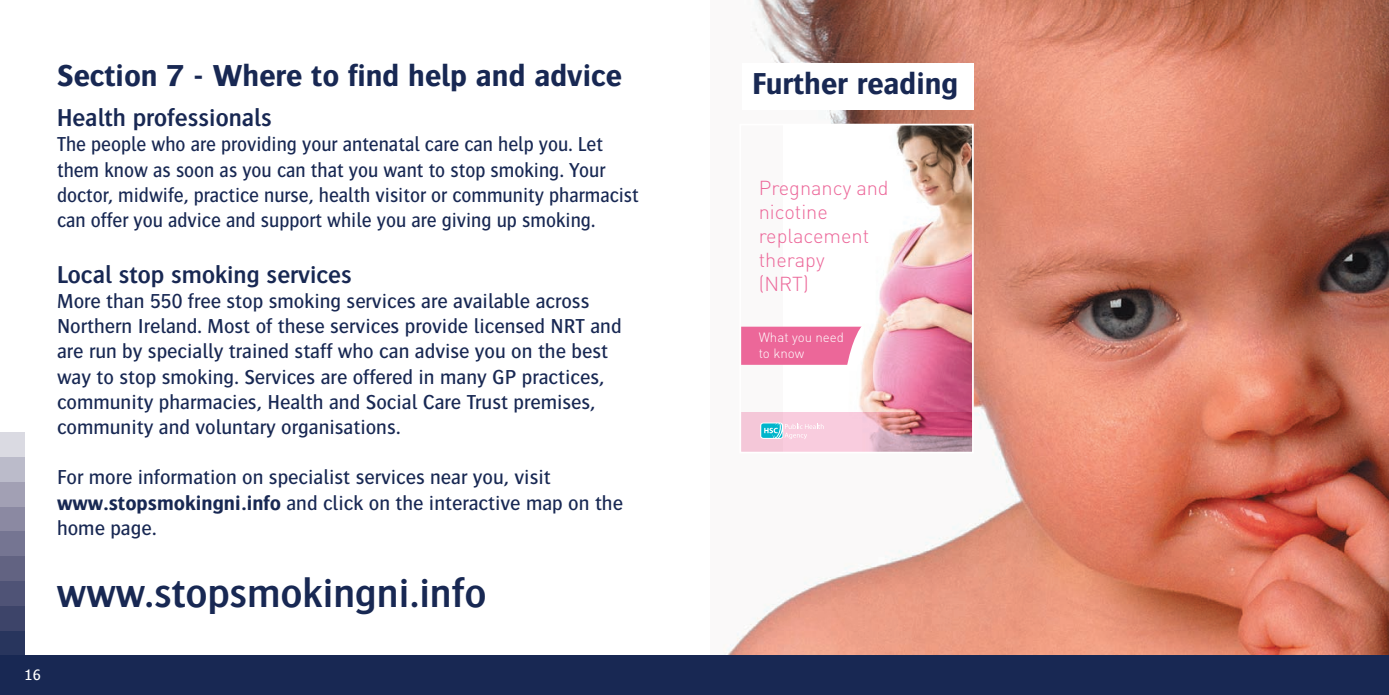
<style>
.page{position:relative;width:1389px;height:695px;background:#fff}
.page>*{position:absolute;margin:0;border:0;box-sizing:border-box;transform-origin:0 0}
.t1{font:600 42.18px "Bosis";color:#182853}
.t2{font:700 31.5px "Bosis";color:#182853}
.t3{font:600 25.38px "Bosis";color:#182853}
.t4{font:500 21px/25.2px "Bosis";color:#182853}
.t5{font:500 21px/25.2px "Bosis";color:#182853;scale:.95 1}
.t6{font:300 19.95px/24px "DIN";color:#ec6799}
.t7{font:500 15.75px "Bosis";color:#fff}
.t8{font:300 13.3px/15.9px "DIN";color:#fff}
.s1{font-weight:700}
</style>
<div class="page">
<img style="left:724px;top:0;width:665px;height:655px">
<div style="left:0;top:655px;width:1389px;height:39px;background:#182853"></div>
<div style="left:0;top:630px;width:25px;height:25px;background:#28355d"></div>
<div style="left:0;top:605px;width:25px;height:25px;background:#3d4469"></div>
<div style="left:0;top:580px;width:25px;height:25px;background:#4f5376"></div>
<div style="left:0;top:556px;width:25px;height:24px;background:#626382"></div>
<div style="left:0;top:531px;width:25px;height:25px;background:#757592"></div>
<div style="left:0;top:506px;width:25px;height:25px;background:#8b89a2"></div>
<div style="left:0;top:481px;width:25px;height:25px;background:#a2a0b4"></div>
<div style="left:0;top:456px;width:25px;height:25px;background:#bbbbca"></div>
<div style="left:0;top:432px;width:25px;height:24px;background:#dadae2"></div>
<div style="left:742px;top:63px;width:232px;height:46px;background:#fff"></div>
<img style="left:783px;top:127px;width:188px;height:284px">
<svg style="left:742px;top:411px;width:229px;height:39px;background:#dfa3b5"></svg>
<svg style="left:760px;top:422px;width:23px;height:17px"></svg>
<svg style="left:761px;top:423px;width:63px;height:16px"></svg>
<svg style="left:742px;top:326px;width:123px;height:46px"></svg>
<div style="left:739px;top:124px;width:235px;height:329px;border:2px solid #fff"></div>
<p class="t2" style="left:57px;top:58px;width:566px">Section 7 - Where to find help and advice</p>
<p class="t3" style="left:57px;top:104px;width:216px">Health professionals</p>
<p class="t5" style="left:57px;top:131px;width:576px">The people who are providing your antenatal care can help you. Let</p>
<p class="t5" style="left:57px;top:157px;width:579px">them know as soon as you can that you want to stop smoking. Your</p>
<p class="t5" style="left:57px;top:182px;width:614px">doctor, midwife, practice nurse, health visitor or community pharmacist can offer you advice and support while you are giving up smoking.</p>
<p class="t3" style="left:57px;top:260px;width:296px">Local stop smoking services</p>
<p class="t4" style="left:57px;top:288px;width:566px">More than 550 free stop smoking services are available across Northern Ireland. Most of these services provide licensed NRT and are run by specially trained staff who can advise you on the best way to stop smoking. Services are offered in many GP practices, community pharmacies, Health and Social Care Trust premises, community and voluntary organisations.</p>
<p class="t4" style="left:57px;top:464px;width:567px">For more information on specialist services near you, visit <span class="s1">www.stopsmokingni.info</span> and click on the interactive map on the home page.</p>
<p class="t1" style="left:57px;top:570px;width:431px">www.stopsmokingni.info</p>
<p class="t7" style="left:25px;top:666px;width:18px">16</p>
<p class="t2" style="left:752px;top:66px;width:208px">Further reading</p>
<p class="t6" style="left:759px;top:175px;width:131px">Pregnancy and nicotine replacement therapy<br>(NRT)</p>
<p class="t8" style="left:759px;top:329px;width:87px">What you need to know</p>
</div>
